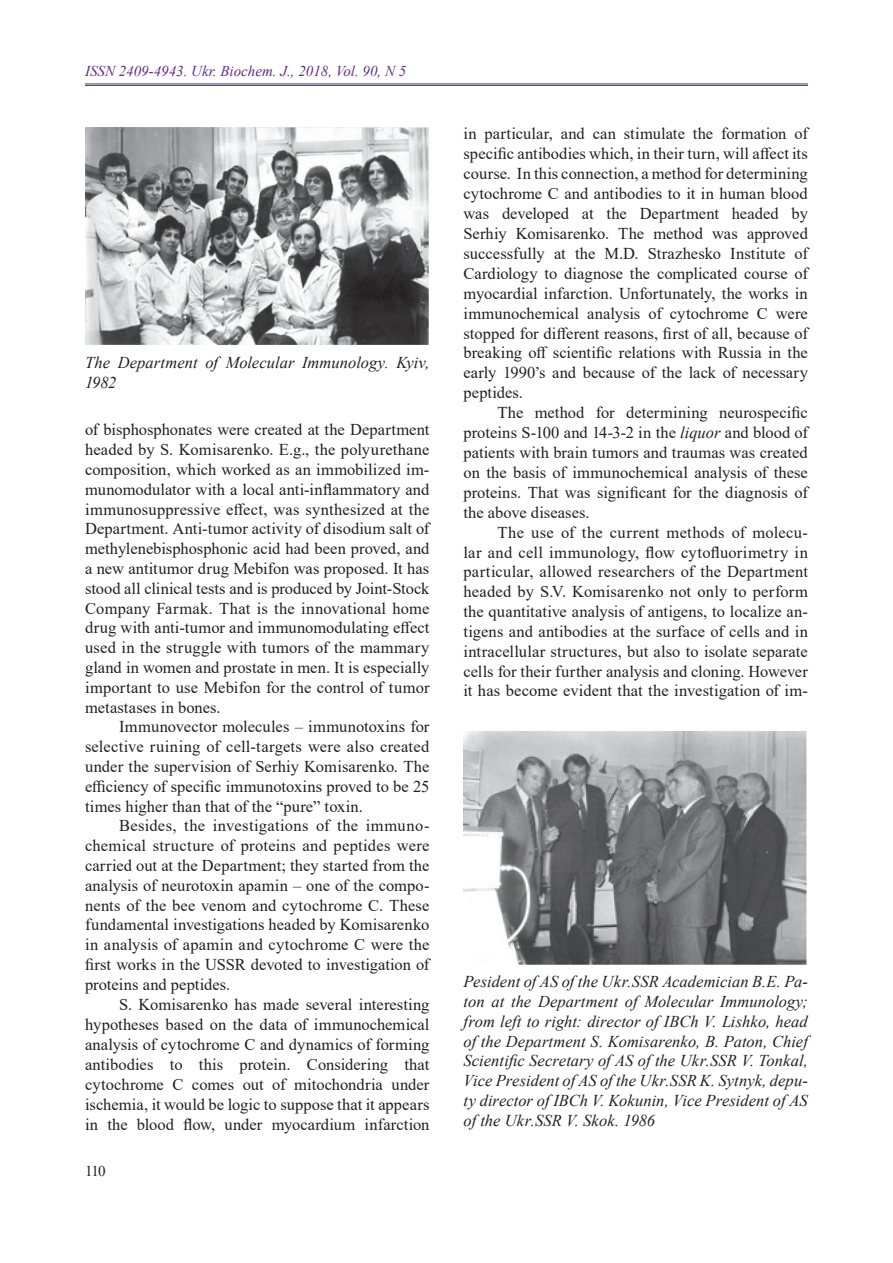
<style>
.page{position:relative;width:893px;height:1263px;background:#fff}
.page>*{position:absolute;margin:0;border:0;box-sizing:border-box;transform-origin:0 0}
.t1{font:16.5px/19.8px "Times New Roman";letter-spacing:.005em;color:#231f20;text-align:justify}
.t2{font:italic 16.5px/19.8px "Times New Roman";color:#231f20}
.t3{font:italic 15px "Times New Roman";color:#5d2e86}
.t4{font:15px "Times New Roman";color:#231f20}
.s1{font-style:italic}
</style>
<div class="page">
<hr style="left:85px;top:84px;width:723px;height:1px;background:#5d2e86">
<hr style="left:85px;top:85px;width:723px;height:1px;background:#5d2e86">
<img style="left:85px;top:128px;width:344px;height:216px">
<img style="left:463px;top:731px;width:344px;height:234px">
<p class="t3" style="left:85px;top:61px;width:323px">ISSN 2409-4943. Ukr. Biochem. J., 2018, Vol. 90, N 5</p>
<p class="t2" style="left:85px;top:352px;width:346px">The Department of Molecular Immunology. Kyiv,<br>1982</p>
<p class="t1" style="left:85px;top:419px;width:346px">of bisphosphonates were created at the Department headed by S. Komisarenko. E.g., the polyurethane composition, which worked as an immobilized im&shy;munomodulator with a local anti-inflammatory and immunosuppressive effect, was synthesized at the Department. Anti-tumor activity of disodium salt of methylenebisphosphonic acid had been proved, and a new antitumor drug Mebifon was proposed. It has stood all clinical tests and is produced by Joint-Stock Company Farmak. That is the innovational home drug with anti-tumor and immunomodulating effect used in the struggle with tumors of the mammary gland in women and prostate in men. It is especially important to use Mebifon for the control of tumor metastases in bones.</p>
<p class="t1" style="left:85px;top:716px;width:346px;text-indent:34px">Immunovector molecules – immunotoxins for selective ruining of cell-targets were also created under the supervision of Serhiy Komisarenko. The efficiency of specific immunotoxins proved to be 25 times higher than that of the “pure” toxin.</p>
<p class="t1" style="left:85px;top:815px;width:346px;text-indent:34px">Besides, the investigations of the immuno&shy;chemical structure of proteins and peptides were carried out at the Department; they started from the analysis of neurotoxin apamin – one of the compo&shy;nents of the bee venom and cytochrome C. These fundamental investigations headed by Komisarenko in analysis of apamin and cytochrome C were the first works in the USSR devoted to investigation of proteins and peptides.</p>
<p class="t1" style="left:85px;top:994px;width:346px;text-indent:34px">S. Komisarenko has made several interesting hypotheses based on the data of immunochemical analysis of cytochrome C and dynamics of forming antibodies to this protein. Considering that cytochrome C comes out of mitochondria under ischemia, it would be logic to suppose that it appears in the blood flow, under myocardium infarction</p>
<p class="t4" style="left:85px;top:1160px;width:22px">110</p>
<p class="t1" style="left:463px;top:123px;width:346px">in particular, and can stimulate the formation of specific antibodies which, in their turn, will affect its course. In this connection, a method for determining cytochrome C and antibodies to it in human blood was developed at the Department headed by Serhiy Komisarenko. The method was approved successfully at the M.D. Strazhesko Institute of Cardiology to diagnose the complicated course of myocardial infarction. Unfortunately, the works in immunochemical analysis of cytochrome C were stopped for different reasons, first of all, because of breaking off scientific relations with Russia in the early 1990’s and because of the lack of necessary peptides.</p>
<p class="t1" style="left:463px;top:402px;width:346px;text-indent:34px">The method for determining neurospecific proteins S-100 and 14-3-2 in the <span class="s1">liquor</span> and blood of patients with brain tumors and traumas was created on the basis of immunochemical analysis of these proteins. That was significant for the diagnosis of the above diseases.</p>
<p class="t1" style="left:463px;top:522px;width:346px;text-indent:34px">The use of the current methods of molecu&shy;lar and cell immunology, flow cytofluorimetry in particular, allowed researchers of the Department headed by S.V. Komisarenko not only to perform the quantitative analysis of antigens, to localize an&shy;tigens and antibodies at the surface of cells and in intracellular structures, but also to isolate separate cells for their further analysis and cloning. However it has become evident that the investigation of im-</p>
<p class="t2" style="left:463px;top:971px;width:346px;text-align:justify">Pesident of AS of the Ukr.SSR Academician B.E. Pa&shy;ton at the Department of Molecular Immunology; from left to right: director of IBCh V. Lishko, head of the Department S. Komisarenko, B. Paton, Chief Scientific Secretary of AS of the Ukr.SSR V. Tonkal, Vice President of AS of the Ukr.SSR K. Sytnyk, depu&shy;ty director of IBCh V. Kokunin, Vice President of AS of the Ukr.SSR V. Skok. 1986</p>
</div>
